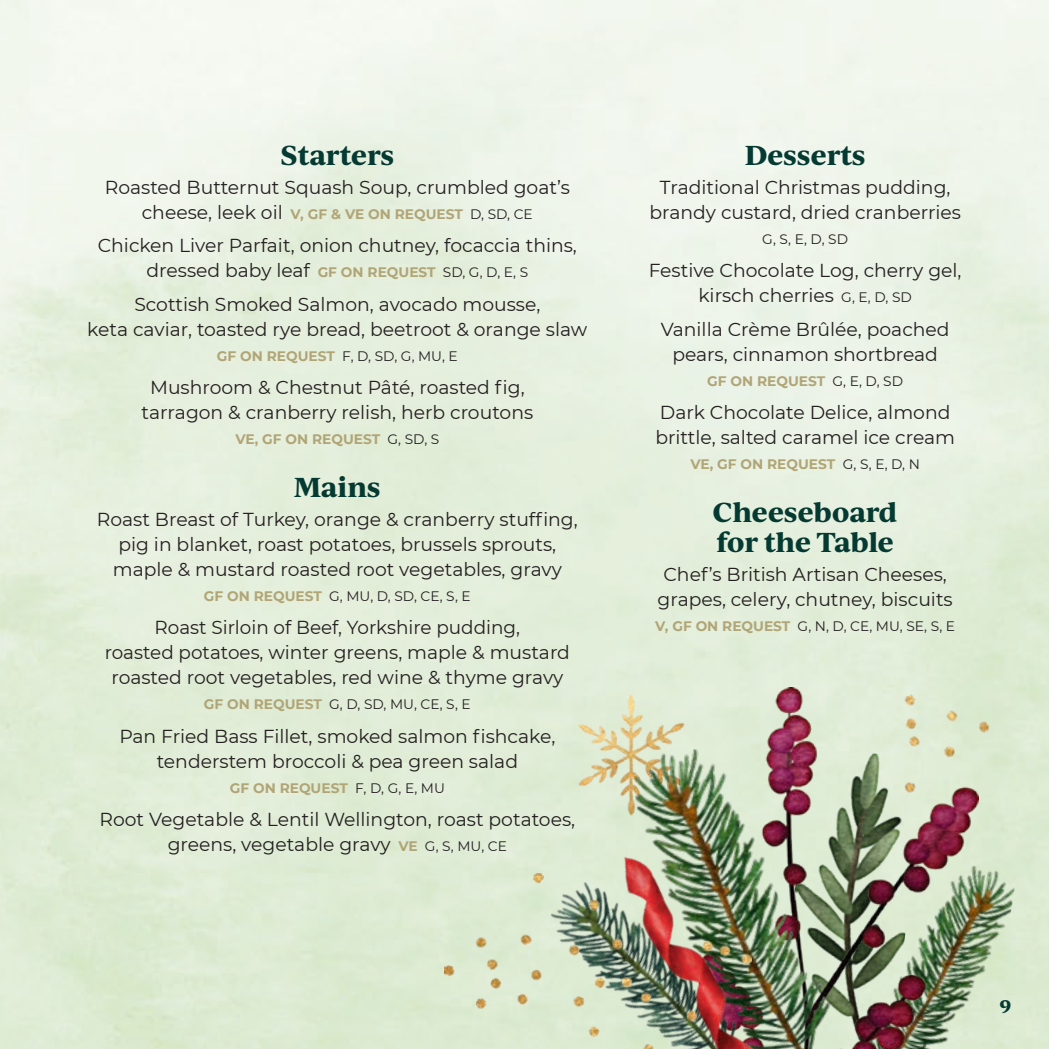
<style>
.page{position:relative;width:1049px;height:1049px;background:#fff}
.page>*{position:absolute;margin:0;border:0;box-sizing:border-box;transform-origin:0 0}
.Body_Subs{font:700 26.25px/30px "Ivy Journal";color:#053a32}
.Body___Menu{font:18.75px/25px "Montserrat";color:#231f20;text-align:center}
.Body_Subs-2{font:700 17.5px "Ivy Journal";color:#053a32}
.Body___Menu-2{font:700 13.75px "Montserrat";color:#b1a576}
.Body___Menu-3{font:13.75px "Montserrat";color:#231f20}
.s1{font-weight:400;font-size:18.75px;color:#231f20}
.s2{font-weight:400;color:#231f20}
.s3{font-weight:700;font-size:13.75px;color:#b1a576}
.s4{font-size:13.75px}
.s5{font-weight:700;color:#b1a576}
</style>
<div class="page">
<img style="left:578px;top:693px;width:108px;height:122px">
<img style="left:978px;top:848px;width:39px;height:201px">
<img style="left:699px;top:687px;width:279px;height:362px">
<img style="left:632px;top:737px;width:250px;height:312px">
<img style="left:772px;top:874px;width:86px;height:175px">
<div style="left:444px;top:873px;width:96px;height:176px;background:#ddebd2"></div>
<img style="left:851px;top:668px;width:156px;height:138px">
<img style="left:540px;top:838px;width:232px;height:211px">
<p class="Body_Subs" style="left:281px;top:139px;width:114px">Starters</p>
<p class="Body___Menu" style="left:105px;top:174px;width:466px">Roasted Butternut Squash Soup, crumbled goat’s</p>
<p class="Body___Menu-2" style="left:142px;top:204px;width:392px"><span class="s1">cheese, leek oil</span> V, GF &amp; VE ON REQUEST <span class="s2">D, SD, CE</span></p>
<p class="Body___Menu" style="left:98px;top:233px;width:481px">Chicken Liver Parfait, onion chutney, focaccia thins, dressed baby leaf <span class="s3">GF ON REQUEST</span> <span class="s4">SD, G, D, E, S</span></p>
<p class="Body___Menu" style="left:87px;top:291px;width:502px">Scottish Smoked Salmon, avocado mousse,<br>keta caviar, toasted rye bread, beetroot &amp; orange slaw</p>
<p class="Body___Menu-3" style="left:217px;top:346px;width:242px"><span class="s5">GF ON REQUEST</span> F, D, SD, G, MU, E</p>
<p class="Body___Menu" style="left:141px;top:375px;width:393px">Mushroom &amp; Chestnut Pâté, roasted fig, tarragon &amp; cranberry relish, herb croutons</p>
<p class="Body___Menu-2" style="left:235px;top:430px;width:205px">VE, GF ON REQUEST <span class="s2">G, SD, S</span></p>
<p class="Body_Subs" style="left:294px;top:471px;width:88px">Mains</p>
<p class="Body___Menu" style="left:97px;top:506px;width:482px">Roast Breast of Turkey, orange &amp; cranberry stuffing, pig in blanket, roast potatoes, brussels sprouts, maple &amp; mustard roasted root vegetables, gravy</p>
<p class="Body___Menu-3" style="left:204px;top:586px;width:268px"><span class="s5">GF ON REQUEST</span> G, MU, D, SD, CE, S, E</p>
<p class="Body___Menu" style="left:105px;top:614px;width:467px">Roast Sirloin of Beef, Yorkshire pudding,<br>roasted potatoes, winter greens, maple &amp; mustard roasted root vegetables, red wine &amp; thyme gravy</p>
<p class="Body___Menu-3" style="left:204px;top:695px;width:268px"><span class="s5">GF ON REQUEST</span> G, D, SD, MU, CE, S, E</p>
<p class="Body___Menu" style="left:119px;top:723px;width:438px">Pan Fried Bass Fillet, smoked salmon fishcake, tenderstem broccoli &amp; pea green salad</p>
<p class="Body___Menu-2" style="left:230px;top:778px;width:217px">GF ON REQUEST <span class="s2">F, D, G, E, MU</span></p>
<p class="Body___Menu" style="left:100px;top:806px;width:477px">Root Vegetable &amp; Lentil Wellington, roast potatoes, greens, vegetable gravy <span class="s3">VE</span> <span class="s4">G, S, MU, CE</span></p>
<p class="Body_Subs" style="left:745px;top:139px;width:122px">Desserts</p>
<p class="Body___Menu" style="left:649px;top:174px;width:313px">Traditional Christmas pudding, brandy custard, dried cranberries</p>
<p class="Body___Menu-3" style="left:762px;top:229px;width:87px">G, S, E, D, SD</p>
<p class="Body___Menu" style="left:649px;top:258px;width:314px">Festive Chocolate Log, cherry gel, kirsch cherries <span class="s4">G, E, D, SD</span></p>
<p class="Body___Menu" style="left:661px;top:316px;width:290px">Vanilla Crème Brûlée, poached pears, cinnamon shortbread</p>
<p class="Body___Menu-2" style="left:707px;top:371px;width:197px">GF ON REQUEST <span class="s2">G, E, D, SD</span></p>
<p class="Body___Menu" style="left:655px;top:400px;width:301px;text-align:left">Dark Chocolate Delice, almond brittle, salted caramel ice cream</p>
<p class="Body___Menu-2" style="left:690px;top:455px;width:231px">VE, GF ON REQUEST <span class="s2">G, S, E, D, N</span></p>
<p class="Body_Subs" style="left:713px;top:496px;width:186px">Cheeseboard for the Table</p>
<p class="Body___Menu" style="left:657px;top:561px;width:297px">Chef’s British Artisan Cheeses, grapes, celery, chutney, biscuits</p>
<p class="Body___Menu-3" style="left:655px;top:616px;width:301px"><span class="s5">V, GF ON REQUEST</span> G, N, D, CE, MU, SE, S, E</p>
<p class="Body_Subs-2" style="left:999px;top:993px;width:13px">9</p>
</div>
